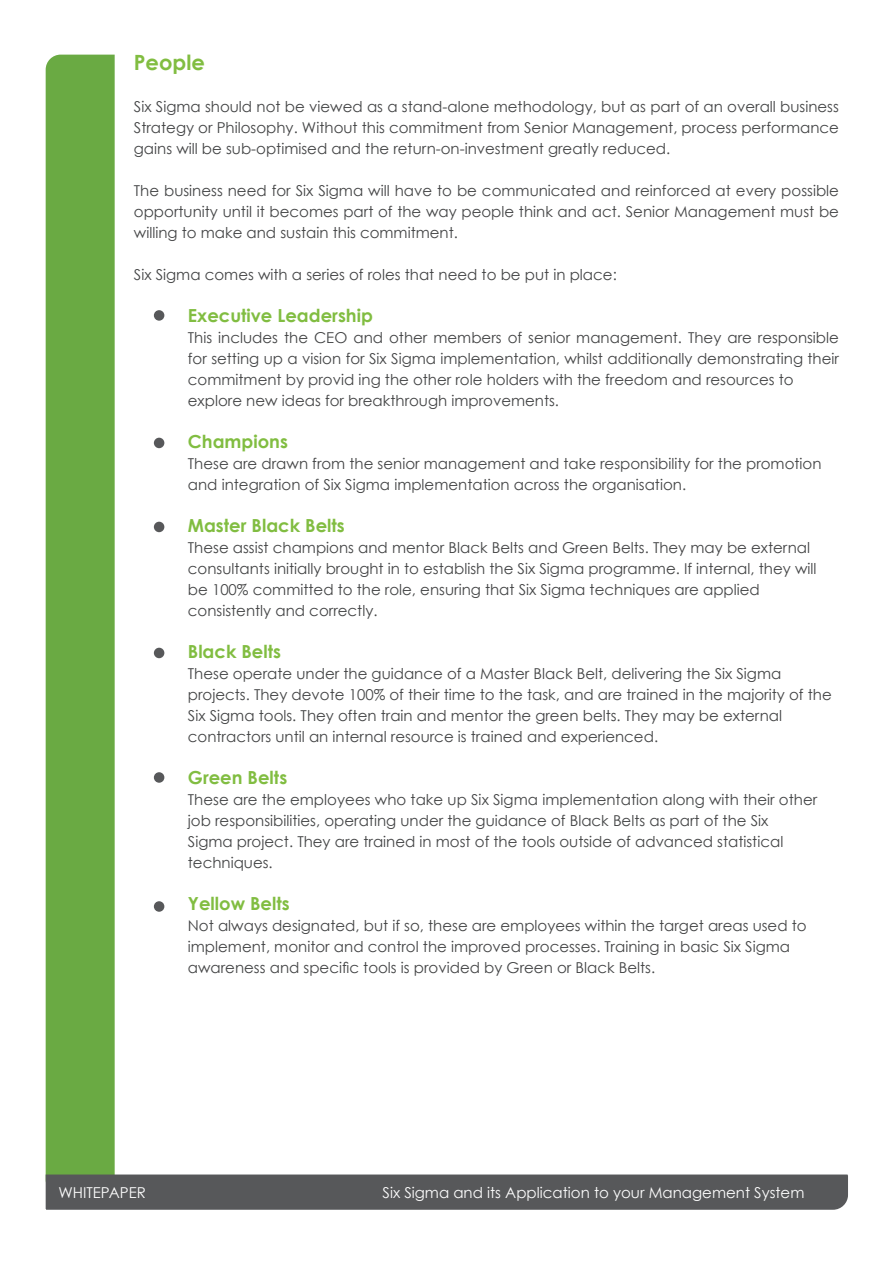
<style>
.page{position:relative;width:893px;height:1263px;background:#fff}
.page>*{position:absolute;margin:0;border:0;box-sizing:border-box;transform-origin:0 0}
.t1{font:700 21px "Century Gothic";color:#81bd41}
.t2{font:19.5px "Century Gothic";color:#fff}
.t3{font:700 18px "Century Gothic";color:#81bd41}
.t4{font:15px/21px "Century Gothic";color:#434445}
.t5{font:15px "Century Gothic";color:#fdfdfd}
.t6{font:15px "Century Gothic";color:#fff}
</style>
<div class="page">
<svg style="left:46px;top:55px;width:119px;height:1119px;fill:#6aaa43"></svg>
<div style="left:46px;top:1174px;width:802px;height:36px;background:#57585a"></div>
<div style="left:154px;top:310px;width:10px;height:11px;background:#57585a;border-radius:50%"></div>
<div style="left:154px;top:438px;width:10px;height:10px;background:#57585a;border-radius:50%"></div>
<div style="left:154px;top:522px;width:10px;height:10px;background:#57585a;border-radius:50%"></div>
<div style="left:154px;top:648px;width:10px;height:10px;background:#57585a;border-radius:50%"></div>
<div style="left:154px;top:772px;width:10px;height:11px;background:#57585a;border-radius:50%"></div>
<div style="left:154px;top:901px;width:10px;height:11px;background:#57585a;border-radius:50%"></div>
<p class="t1" style="left:134px;top:49px;width:72px">People</p>
<p class="t4" style="left:134px;top:96px;width:707px;text-align:justify">Six Sigma should not be viewed as a stand-alone methodology, but as part of an overall business Strategy or Philosophy. Without this commitment from Senior Management, process performance gains will be sub-optimised and the return-on-investment greatly reduced.</p>
<p class="t4" style="left:134px;top:180px;width:707px;text-align:justify">The business need for Six Sigma will have to be communicated and reinforced at every possible opportunity until it becomes part of the way people think and act. Senior Management must be willing to make and sustain this commitment.</p>
<p class="t4" style="left:134px;top:264px;width:484px">Six Sigma comes with a series of roles that need to be put in place:</p>
<p class="t3" style="left:188px;top:304px;width:187px">Executive Leadership</p>
<p class="t4" style="left:188px;top:327px;width:653px">This includes the CEO and other members of senior management. They are responsible</p>
<p class="t4" style="left:188px;top:348px;width:653px">for setting up a vision for Six Sigma implementation, whilst additionally demonstrating their</p>
<p class="t4" style="left:188px;top:369px;width:607px">commitment by provid ing the other role holders with the freedom and resources to</p>
<p class="t4" style="left:188px;top:390px;width:373px">explore new ideas for breakthrough improvements.</p>
<p class="t3" style="left:188px;top:430px;width:102px">Champions</p>
<p class="t4" style="left:188px;top:453px;width:635px">These are drawn from the senior management and take responsibility for the promotion and integration of Six Sigma implementation across the organisation.</p>
<p class="t3" style="left:188px;top:514px;width:158px">Master Black Belts</p>
<p class="t4" style="left:188px;top:537px;width:630px">These assist champions and mentor Black Belts and Green Belts. They may be external consultants initially brought in to establish the Six Sigma programme. If internal, they will</p>
<p class="t4" style="left:188px;top:579px;width:573px">be 100% committed to the role, ensuring that Six Sigma techniques are applied consistently and correctly.</p>
<p class="t3" style="left:188px;top:640px;width:95px">Black Belts</p>
<p class="t4" style="left:188px;top:663px;width:595px">These operate under the guidance of a Master Black Belt, delivering the Six Sigma</p>
<p class="t4" style="left:188px;top:684px;width:645px">projects. They devote 100% of their time to the task, and are trained in the majority of the<br>Six Sigma tools. They often train and mentor the green belts. They may be external</p>
<p class="t4" style="left:188px;top:726px;width:472px">contractors until an internal resource is trained and experienced.</p>
<p class="t3" style="left:188px;top:766px;width:101px">Green Belts</p>
<p class="t4" style="left:188px;top:789px;width:631px">These are the employees who take up Six Sigma implementation along with their other job responsibilities, operating under the guidance of Black Belts as part of the Six<br>Sigma project. They are trained in most of the tools outside of advanced statistical</p>
<p class="t4" style="left:188px;top:852px;width:86px">techniques.</p>
<p class="t3" style="left:188px;top:892px;width:103px">Yellow Belts</p>
<p class="t4" style="left:188px;top:915px;width:620px">Not always designated, but if so, these are employees within the target areas used to</p>
<p class="t4" style="left:188px;top:936px;width:604px">implement, monitor and control the improved processes. Training in basic Six Sigma</p>
<p class="t4" style="left:188px;top:957px;width:469px">awareness and specific tools is provided by Green or Black Belts.</p>
<h2 class="t2" style="left:66px;top:1179px;width:117px">WHITEPAPER</h2>
<p class="t5" style="left:382px;top:1183px;width:423px">Six Sigma and its Application to your Management System</p>
<p class="t6" style="left:519px;top:1183px;width:310px">Implementing ISO9001 using the AgilityBMS</p>
<p class="t5" style="left:58px;top:1183px;width:89px">WHITEPAPER</p>
</div>
